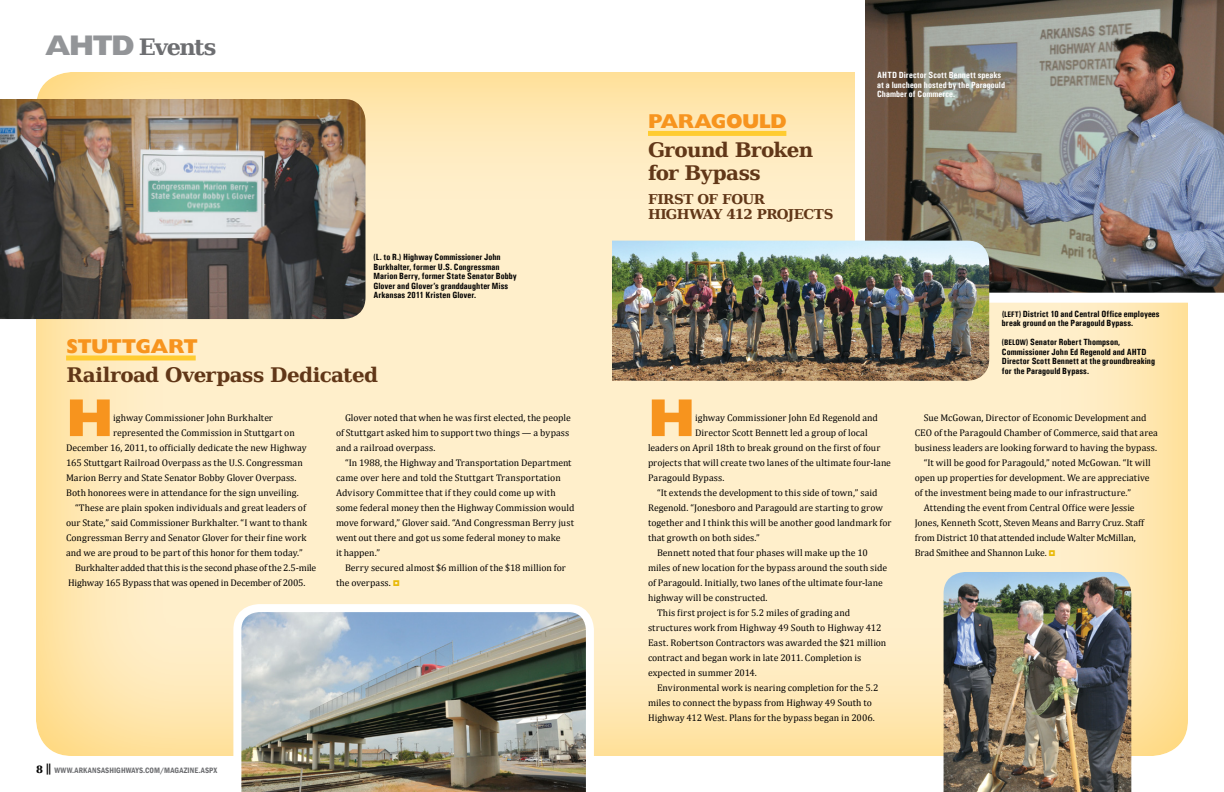
<style>
.page{position:relative;width:1224px;height:792px;background:#fff}
.page>*{position:absolute;margin:0;border:0;box-sizing:border-box;transform-origin:0 0}
.t1{font:800 53.8px "Gill Sans";color:#f7941e}
.t2{font:700 22.5px "Bitstream Vera Serif";letter-spacing:-.05em;color:#6d6e71}
.t3{font:700 20px/23px "Bitstream Vera Serif";letter-spacing:-.03em;color:#613718}
.t4{font:800 20px "Gill Sans";letter-spacing:-.02em;color:#f7941e}
.t5{font:700 13.5px "Bitstream Vera Serif";letter-spacing:-.03em;color:#613718}
.t6{font:9.7px/15px "Cambria";color:#000}
.t7{font:700 condensed 9px/9.5px "Univers";letter-spacing:.005em;color:#000}
.t8{font:700 condensed 9px/9.5px "Univers";letter-spacing:.01em;color:#fff}
.t9{font:600 condensed 8px "Franklin Gothic";letter-spacing:.01em;color:#6d6e71}
.t10{font:700 condensed 8px "Univers";color:#000}
.s1{font-family:"Gill Sans";font-weight:800;font-size:28.4px;color:#939598}
.s2{font-family:"Bitstream Vera Serif";font-weight:700;font-stretch:normal;font-size:10px;color:#000}
.s3{font-family:"Bitstream Vera Serif";font-weight:700;font-stretch:normal;font-size:11px;color:#000}
.s4{font-size:8px}
.s5{font-size:9px}
</style>
<div class="page">
<div style="left:36px;top:70px;width:1153px;height:686px;background:#ffcc31;opacity:.65"></div>
<img style="left:944px;top:572px;width:187px;height:220px">
<img style="left:0;top:99px;width:366px;height:220px">
<img style="left:855px;top:0;width:369px;height:303px">
<div style="left:66px;top:355px;width:130px;height:5px;background:#ffcc31"></div>
<div style="left:648px;top:131px;width:138px;height:5px;background:#ffcc31"></div>
<img style="left:233px;top:604px;width:361px;height:188px">
<img style="left:612px;top:241px;width:377px;height:140px">
<svg style="left:394px;top:580px;width:5px;height:6px"></svg>
<svg style="left:1049px;top:550px;width:6px;height:6px"></svg>
<h2 class="t2" style="left:45px;top:34px;width:173px"><span class="s1">AHTD</span> Events</h2>
<p class="t7" style="left:374px;top:252px;width:145px">(L. to R.) Highway Commissioner John Burkhalter, former U.S. Congressman Marion Berry, former State Senator Bobby Glover and Glover’s granddaughter Miss Arkansas 2011 Kristen Glover.</p>
<h3 class="t4" style="left:67px;top:334px;width:133px">STUTTGART</h3>
<h3 class="t3" style="left:67px;top:363px;width:313px">Railroad Overpass Dedicated</h3>
<h1 class="t1" style="left:66px;top:386px;width:49px">H</h1>
<p class="t6" style="left:113px;top:410px;width:161px">ighway Commissioner John Burkhalter</p>
<p class="t6" style="left:113px;top:425px;width:183px">represented the Commission in Stuttgart on</p>
<p class="t6" style="left:66px;top:440px;width:242px">December 16, 2011, to officially dedicate the new Highway</p>
<p class="t6" style="left:66px;top:455px;width:238px">165 Stuttgart Railroad Overpass as the U.S. Congressman</p>
<p class="t6" style="left:66px;top:470px;width:232px">Marion Berry and State Senator Bobby Glover Overpass.</p>
<p class="t6" style="left:66px;top:485px;width:234px">Both honorees were in attendance for the sign unveiling.</p>
<p class="t6" style="left:75px;top:500px;width:232px">“These are plain spoken individuals and great leaders of</p>
<p class="t6" style="left:66px;top:515px;width:243px">our State,” said Commissioner Burkhalter. “I want to thank</p>
<p class="t6" style="left:66px;top:530px;width:242px">Congressman Berry and Senator Glover for their fine work</p>
<p class="t6" style="left:66px;top:545px;width:238px">and we are proud to be part of this honor for them today.”</p>
<p class="t6" style="left:75px;top:560px;width:243px">Burkhalter added that this is the second phase of the 2.5-mile</p>
<p class="t6" style="left:68px;top:575px;width:239px">Highway 165 Bypass that was opened in December of 2005.</p>
<p class="t6" style="left:336px;top:410px;width:236px;text-indent:9px">Glover noted that when he was first elected, the people of Stuttgart asked him to support two things — a bypass and a railroad overpass.</p>
<p class="t6" style="left:336px;top:455px;width:240px;text-indent:9px">“In 1988, the Highway and Transportation Department came over here and told the Stuttgart Transportation Advisory Committee that if they could come up with some federal money then the Highway Commission would move forward,” Glover said. “And Congressman Berry just went out there and got us some federal money to make<br>it happen.”</p>
<p class="t6" style="left:336px;top:560px;width:231px;text-indent:9px">Berry secured almost $6 million of the $18 million for the overpass.</p>
<p class="t9" style="left:36px;top:765px;width:183px"><span class="s2">8</span> <span class="s3">||</span> WWW.ARKANSASHIGHWAYS.COM/MAGAZINE.ASPX</p>
<h3 class="t4" style="left:648px;top:110px;width:17px">PARA</h3>
<h3 class="t4" style="left:711px;top:110px;width:77px">GOULD</h3>
<h3 class="t3" style="left:648px;top:139px;width:167px">Ground Broken for Bypass</h3>
<h3 class="t5" style="left:648px;top:191px;width:20px">First</h3>
<h3 class="t5" style="left:698px;top:191px;width:46px">of Four</h3>
<h3 class="t5" style="left:648px;top:206px;width:24px">Highway</h3>
<h3 class="t5" style="left:727px;top:206px;width:78px">412 Projects</h3>
<p class="t8" style="left:877px;top:70px;width:129px">AHTD Director Scott Bennett speaks at a luncheon hosted by the Paragould<br>Chamber of Commerce.</p>
<p class="t7" style="left:1002px;top:309px;width:159px">(<span class="s4">Left</span>) District 10 and Central Office employees break ground on the Paragould Bypass.</p>
<p class="t10" style="left:1002px;top:338px;width:8px"><span class="s5">(</span>below</p>
<p class="t7" style="left:1002px;top:338px;width:155px;text-indent:24px">) Senator Robert Thompson, Commissioner John Ed Regenold and AHTD Director Scott Bennett at the groundbreaking for the Paragould Bypass.</p>
<h1 class="t1" style="left:648px;top:386px;width:49px">H</h1>
<p class="t6" style="left:695px;top:410px;width:184px">ighway Commissioner John Ed Regenold and</p>
<p class="t6" style="left:695px;top:425px;width:174px">Director Scott Bennett led a group of local</p>
<p class="t6" style="left:648px;top:440px;width:234px">leaders on April 18th to break ground on the first of four</p>
<p class="t6" style="left:648px;top:455px;width:245px">projects that will create two lanes of the ultimate four-lane</p>
<p class="t6" style="left:648px;top:470px;width:78px">Paragould Bypass.</p>
<p class="t6" style="left:657px;top:485px;width:222px">“It extends the development to this side of town,” said</p>
<p class="t6" style="left:648px;top:500px;width:236px">Regenold. “Jonesboro and Paragould are starting to grow</p>
<p class="t6" style="left:648px;top:515px;width:245px">together and I think this will be another good landmark for</p>
<p class="t6" style="left:648px;top:530px;width:113px">that growth on both sides.”</p>
<p class="t6" style="left:657px;top:545px;width:212px">Bennett noted that four phases will make up the 10</p>
<p class="t6" style="left:648px;top:560px;width:241px">miles of new location for the bypass around the south side</p>
<p class="t6" style="left:648px;top:575px;width:236px">of Paragould. Initially, two lanes of the ultimate four-lane</p>
<p class="t6" style="left:648px;top:590px;width:121px">highway will be constructed.</p>
<p class="t6" style="left:657px;top:605px;width:195px">This first project is for 5.2 miles of grading and</p>
<p class="t6" style="left:648px;top:620px;width:235px">structures work from Highway 49 South to Highway 412</p>
<p class="t6" style="left:648px;top:635px;width:240px">East. Robertson Contractors was awarded the $21 million</p>
<p class="t6" style="left:648px;top:650px;width:215px">contract and began work in late 2011. Completion is</p>
<p class="t6" style="left:648px;top:665px;width:110px">expected in summer 2014.</p>
<p class="t6" style="left:657px;top:680px;width:223px">Environmental work is nearing completion for the 5.2</p>
<p class="t6" style="left:648px;top:695px;width:226px">miles to connect the bypass from Highway 49 South to</p>
<p class="t6" style="left:648px;top:710px;width:228px">Highway 412 West. Plans for the bypass began in 2006.</p>
<p class="t6" style="left:924px;top:410px;width:224px">Sue McGowan, Director of Economic Development and</p>
<p class="t6" style="left:915px;top:425px;width:245px">CEO of the Paragould Chamber of Commerce, said that area</p>
<p class="t6" style="left:915px;top:440px;width:244px">business leaders are looking forward to having the bypass.</p>
<p class="t6" style="left:924px;top:455px;width:229px">“It will be good for Paragould,” noted McGowan. “It will</p>
<p class="t6" style="left:915px;top:470px;width:236px">open up properties for development. We are appreciative</p>
<p class="t6" style="left:915px;top:485px;width:218px">of the investment being made to our infrastructure.”</p>
<p class="t6" style="left:924px;top:500px;width:212px">Attending the event from Central Office were Jessie</p>
<p class="t6" style="left:915px;top:515px;width:231px">Jones, Kenneth Scott, Steven Means and Barry Cruz. Staff</p>
<p class="t6" style="left:915px;top:530px;width:222px">from District 10 that attended include Walter McMillan,</p>
<p class="t6" style="left:915px;top:545px;width:133px">Brad Smithee and Shannon Luke.</p>
</div>
